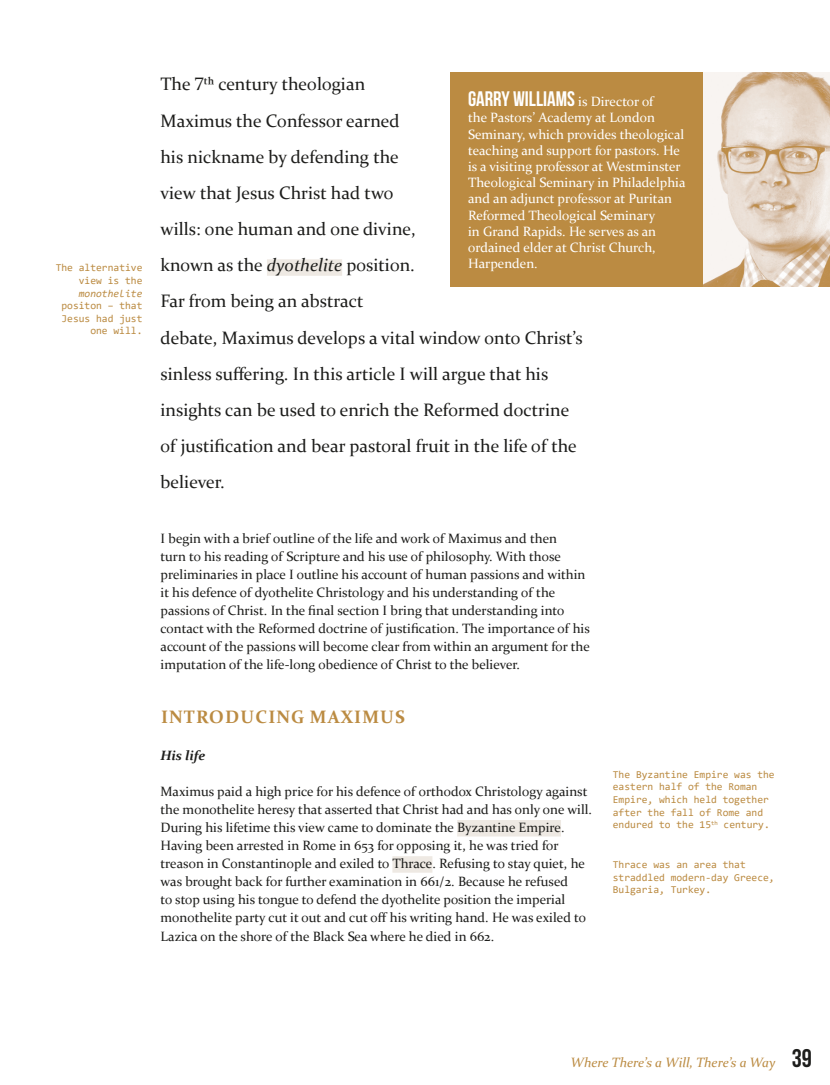
<style>
.page{position:relative;width:830px;height:1085px;background:#fff}
.page>*{position:absolute;margin:0;border:0;box-sizing:border-box;transform-origin:0 0}
.t1{font:700 21px "Bebas Neue";color:#fff}
.t2{font:18px/36.2px "Constantia";color:#1d1d1b}
.t3{font:700 18px "Constantia";letter-spacing:.06em;color:#bb8b42}
.t4{font:13.5px/18.1px "Constantia";color:#1d1d1b}
.t5{font:13.5px/16.2px "Constantia";color:#fff}
.t6{font:italic 13.5px "Constantia";color:#bb8b42}
.t7{font:italic 700 13.5px "Constantia";color:#1d1d1b}
.t8{font:10.5px/12.6px "Consolas";color:#bb8b42;text-align:right}
.t9{font:italic 10.5px "Consolas";color:#bb8b42}
.s1{font-style:italic}
.s2{font-family:"Constantia";font-weight:400;font-size:13.5px}
.s3{font-family:"Bebas Neue";font-weight:700;font-style:normal;font-size:25.5px;color:#1d1d1b}
</style>
<div class="page">
<div style="left:267px;top:259px;width:75px;height:17px;background:#eee9e3"></div>
<div style="left:457px;top:819px;width:103px;height:17px;background:#eee9e3"></div>
<div style="left:392px;top:856px;width:40px;height:16px;background:#eee9e3"></div>
<div style="left:450px;top:72px;width:253px;height:214px;background:#bb8b42"></div>
<img style="left:703px;top:72px;width:126px;height:214px">
<p class="t8" style="left:56px;top:261px;width:88px">The alternative view is the</p>
<p class="t9" style="left:79px;top:286px;width:65px">monothelite</p>
<p class="t8" style="left:61px;top:299px;width:82px">positon – that<br>Jesus had just one will.</p>
<p class="t2" style="left:160px;top:65px;width:423px">The 7th century theologian<br>Maximus the Confessor earned<br>his nickname by defending the<br>view that Jesus Christ had two<br>wills: one human and one divine,<br>known as the <span class="s1">dyothelite</span> position.<br>Far from being an abstract<br>debate, Maximus develops a vital window onto Christ’s sinless suffering. In this article I will argue that his insights can be used to enrich the Reformed doctrine of justification and bear pastoral fruit in the life of the believer.</p>
<h1 class="t1" style="left:468px;top:87px;width:187px">GARRY WILLIAMS <span class="s2">is Director of</span></h1>
<p class="t5" style="left:468px;top:109px;width:219px">the Pastors’ Academy at London<br>Seminary, which provides theological teaching and support for pastors. He is a visiting professor at Westminster<br>Theological Seminary in Philadelphia and an adjunct professor at Puritan<br>Reformed Theological Seminary<br>in Grand Rapids. He serves as an ordained elder at Christ Church,<br>Harpenden.</p>
<p class="t4" style="left:160px;top:528px;width:430px">I begin with a brief outline of the life and work of Maximus and then<br>turn to his reading of Scripture and his use of philosophy. With those preliminaries in place I outline his account of human passions and within it his defence of dyothelite Christology and his understanding of the passions of Christ. In the final section I bring that understanding into contact with the Reformed doctrine of justification. The importance of his account of the passions will become clear from within an argument for the imputation of the life-long obedience of Christ to the believer.</p>
<h2 class="t3" style="left:161px;top:704px;width:245px">INTRODUCING MAXIMUS</h2>
<p class="t7" style="left:160px;top:745px;width:46px">His life</p>
<p class="t4" style="left:160px;top:781px;width:433px">Maximus paid a high price for his defence of orthodox Christology against the monothelite heresy that asserted that Christ had and has only one will.<br>During his lifetime this view came to dominate the Byzantine Empire.<br>Having been arrested in Rome in 653 for opposing it, he was tried for treason in Constantinople and exiled to Thrace. Refusing to stay quiet, he was brought back for further examination in 661/2. Because he refused<br>to stop using his tongue to defend the dyothelite position the imperial monothelite party cut it out and cut off his writing hand. He was exiled to Lazica on the shore of the Black Sea where he died in 662.</p>
<p class="t8" style="left:612px;top:767px;width:163px;text-align:left">The Byzantine Empire was the eastern half of the Roman<br>Empire, which held together after the fall of Rome and endured to the 15<sup>th</sup> century.</p>
<p class="t8" style="left:612px;top:858px;width:163px;text-align:left">Thrace was an area that straddled modern-day Greece,<br>Bulgaria, Turkey.</p>
<p class="t6" style="left:570px;top:1053px;width:243px">Where There’s a Will, There’s a Way <span class="s3">39</span></p>
</div>
